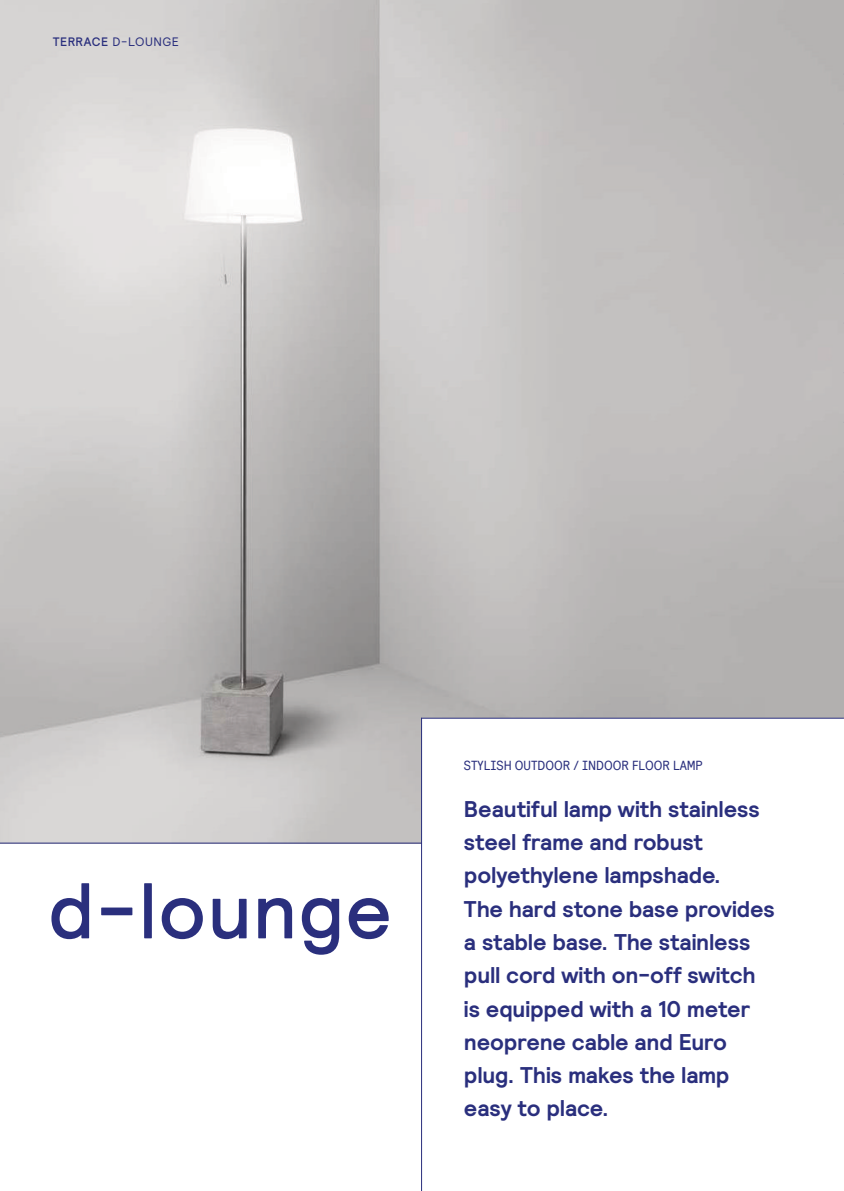
<style>
.page{position:relative;width:844px;height:1191px;background:#fff}
.page>*{position:absolute;margin:0;border:0;box-sizing:border-box;transform-origin:0 0}
.t1{font:500 78.75px "Relative";letter-spacing:.015em;color:#2a2f7d}
.t2{font:700 22.75px/33.2px "Relative";letter-spacing:-.01em;color:#2a2f7d}
.t3{font:13.12px "Relative Faux";color:#2a2f7d}
.t4{font:12.25px "Relative";letter-spacing:.04em;color:#2a2f7d}
.s1{font-weight:500}
</style>
<div class="page">
<img style="left:0;top:0;width:843px;height:842px">
<div style="left:422px;top:718px;width:421px;height:473px;background:#fff"></div>
<hr style="left:0;top:842px;width:422px;height:1px;background:#2a2f7d">
<hr style="left:421px;top:718px;width:1px;height:473px;background:#2a2f7d">
<hr style="left:421px;top:718px;width:422px;height:1px;background:#2a2f7d">
<p class="t4" style="left:53px;top:37px;width:128px"><span class="s1">TERRACE</span> D-LOUNGE</p>
<h1 class="t1" style="left:48px;top:883px;width:345px">d-lounge</h1>
<p class="t3" style="left:464px;top:759px;width:240px">STYLISH OUTDOOR / INDOOR FLOOR LAMP</p>
<p class="t2" style="left:464px;top:794px;width:312px">Beautiful lamp with stainless steel frame and robust polyethylene lampshade.<br>The hard stone base provides a stable base. The stainless pull cord with on-off switch is equipped with a 10 meter neoprene cable and Euro plug. This makes the lamp easy to place.</p>
</div>
